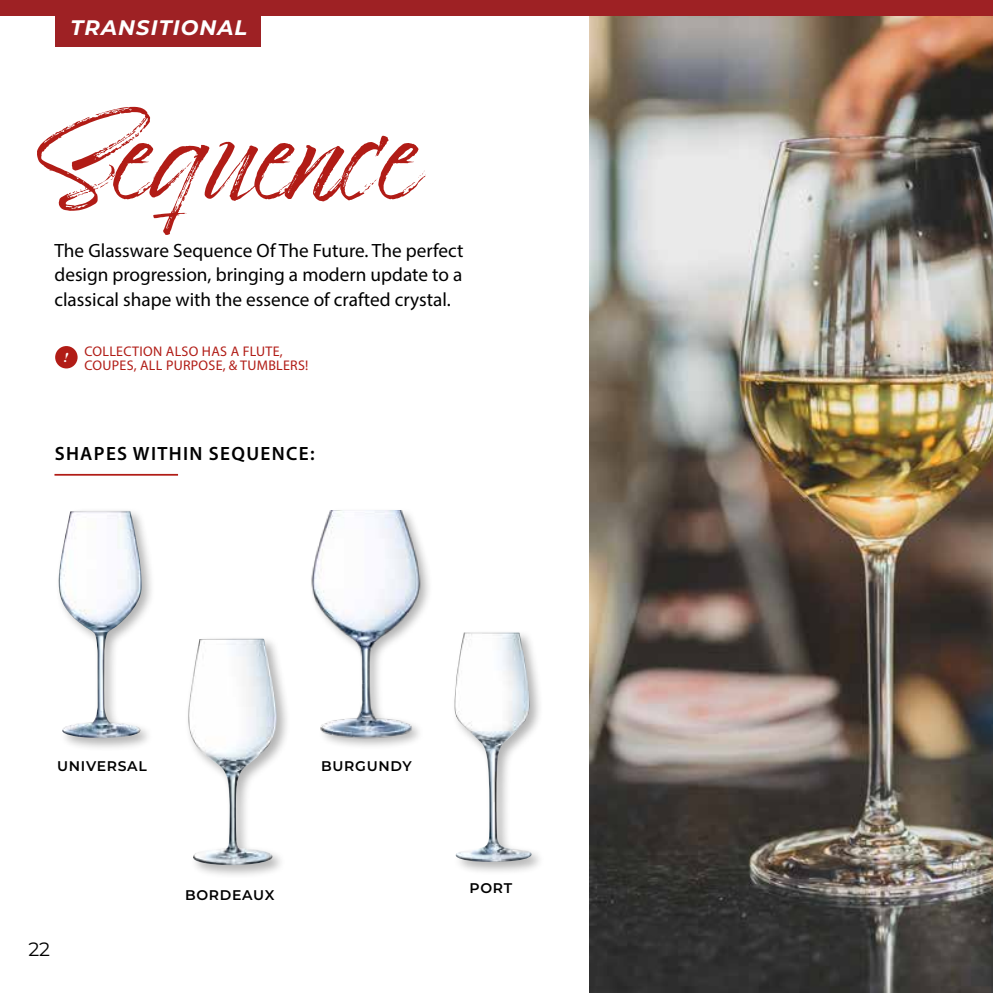
<style>
.page{position:relative;width:993px;height:993px;background:#fff}
.page>*{position:absolute;margin:0;border:0;box-sizing:border-box;transform-origin:0 0}
.t1{font:113.75px "Timberline";color:#b11c16}
.t2{font:italic 700 21px "Montserrat";letter-spacing:.05em;color:#fff}
.t3{font:19.25px/24.5px "Myriad Pro";color:#000;text-align:justify}
.t4{font:600 19.25px "Myriad Pro";letter-spacing:.07em;color:#000}
.t5{font:19.25px "Montserrat";color:#000}
.t6{font:14px/14px "Myriad Pro";letter-spacing:.02em;color:#b11c16}
.t7{font:600 14px "Montserrat";letter-spacing:.05em;color:#000}
.t8{font:italic 700 13.12px "Miller Banner";color:#fff}
</style>
<div class="page">
<div style="left:56px;top:507px;width:100px;height:245px;background:#000;opacity:.3"></div>
<img style="left:58px;top:510px;width:85px;height:228px">
<div style="left:309px;top:506px;width:124px;height:244px;background:#000;opacity:.3"></div>
<img style="left:309px;top:510px;width:117px;height:228px">
<div style="left:185px;top:635px;width:106px;height:244px;background:#000;opacity:.3"></div>
<img style="left:186px;top:638px;width:92px;height:227px">
<div style="left:451px;top:629px;width:94px;height:247px;background:#000;opacity:.3"></div>
<img style="left:454px;top:632px;width:77px;height:230px">
<hr style="left:54px;top:474px;width:124px;height:1px;background:#b11c16">
<img style="left:589px;top:16px;width:403px;height:976px">
<div style="left:55px;top:346px;width:23px;height:22px;background:#b11c16;border-radius:50%"></div>
<div style="left:0;top:0;width:992px;height:16px;background:#9e2124"></div>
<div style="left:55px;top:6px;width:206px;height:41px;background:#9e2124"></div>
<p class="t2" style="left:71px;top:12px;width:178px">TRANSITIONAL</p>
<h1 class="t1" style="left:35px;top:93px;width:383px">Sequence</h1>
<p class="t3" style="left:54px;top:237px;width:410px">The Glassware Sequence Of The Future. The perfect design progression, bringing a modern update to a classical shape with the essence of crafted crystal.</p>
<p class="t8" style="left:64px;top:350px;width:6px">!</p>
<p class="t6" style="left:84px;top:343px;width:225px">COLLECTION ALSO HAS A FLUTE,<br>COUPES, ALL PURPOSE, &amp; TUMBLERS!</p>
<p class="t4" style="left:55px;top:441px;width:261px">SHAPES WITHIN SEQUENCE:</p>
<p class="t7" style="left:57px;top:756px;width:91px">UNIVERSAL</p>
<p class="t7" style="left:321px;top:756px;width:92px">BURGUNDY</p>
<p class="t5" style="left:28px;top:935px;width:23px">22</p>
<p class="t7" style="left:185px;top:884px;width:91px">BORDEAUX</p>
<p class="t7" style="left:469px;top:877px;width:44px">PORT</p>
</div>
